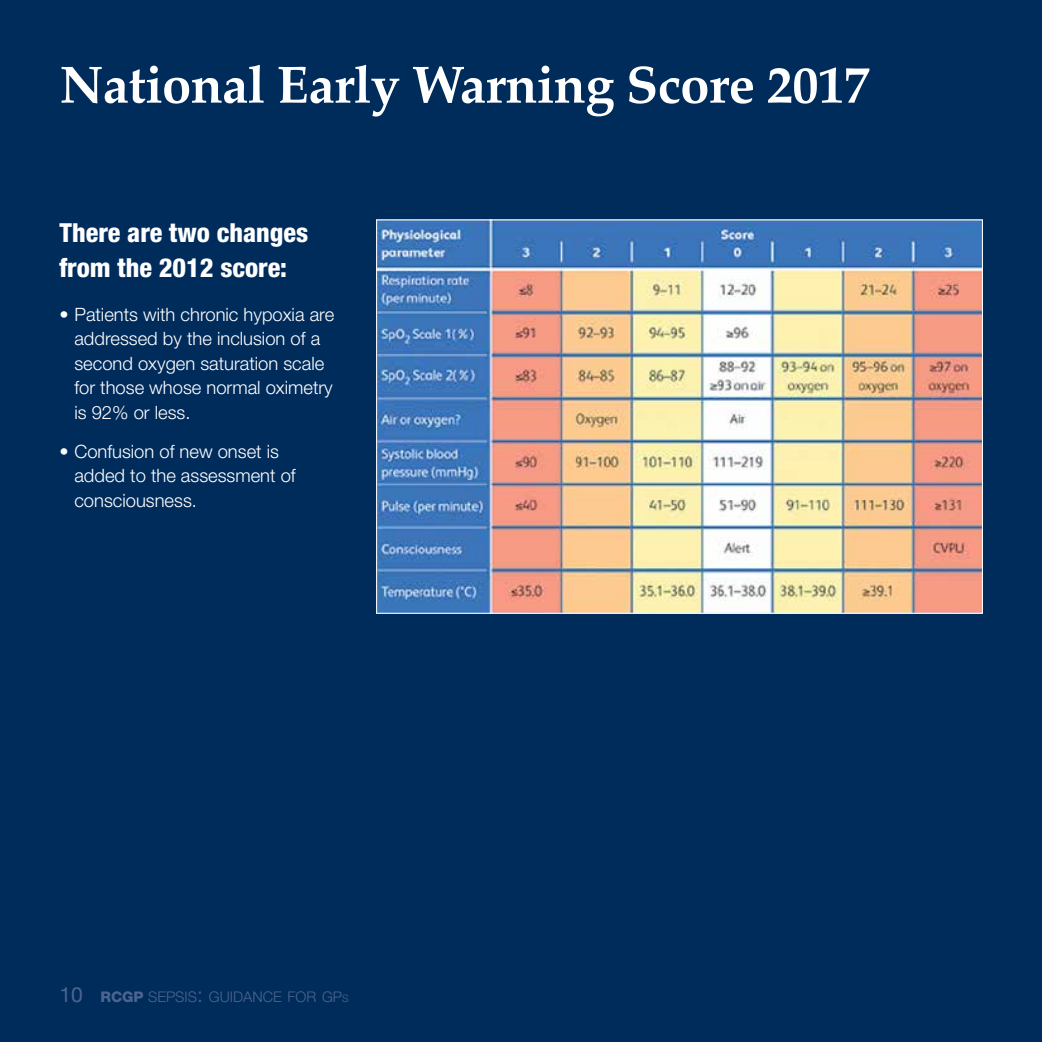
<style>
.page{position:relative;width:1042px;height:1042px;background:#002c5c}
.page>*{position:absolute;margin:0;border:0;box-sizing:border-box;transform-origin:0 0}
.t1{font:700 52.5px "Palatino";letter-spacing:-.01em;color:#fff}
.t2{font:800 condensed 26.25px/35px "Helvetica Neue LT Std";color:#fff}
.t3{font:300 18.38px/24.5px "Helvetica Neue LT Std";color:#fff}
.t4{font:300 14.7px "Helvetica Neue LT Std";color:#4c6590}
.s1{font-family:"Helvetica Neue";font-weight:400;font-size:21px}
.s2{font-weight:800}
.s3{font-size:21px}
.s4{font-size:10.33px}
</style>
<div class="page">
<img style="left:378px;top:221px;width:603px;height:391px">
<h1 class="t1" style="left:60px;top:40px;width:812px">National Early Warning Score 2017</h1>
<h2 class="t2" style="left:60px;top:215px;width:250px">There are two changes from the 2012 score:</h2>
<p class="t3" style="left:74px;top:301px;width:261px;text-indent:-15px">• Patients with chronic hypoxia are addressed by the inclusion of a second oxygen saturation scale for those whose normal oximetry is 92% or less.</p>
<p class="t3" style="left:74px;top:439px;width:223px;text-indent:-15px">• Confusion of new onset is added to the assessment of consciousness.</p>
<p class="t4" style="left:60px;top:988px;width:291px"><span class="s1">10</span> <span class="s2">rcgp</span> SEPSIS<span class="s3">:</span> GUIDANCE FOR GP<span class="s4">S</span></p>
</div>
